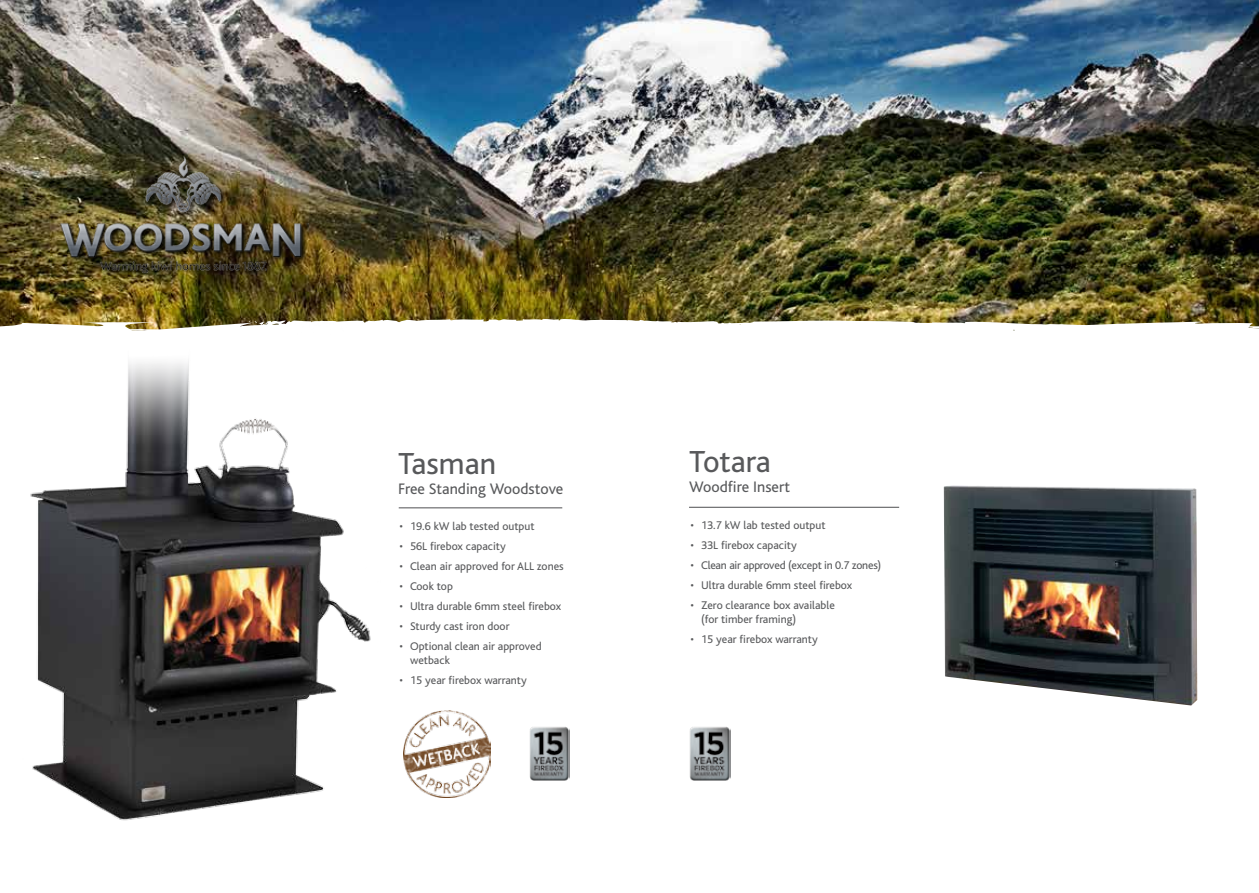
<style>
.page{position:relative;width:1259px;height:893px;background:#fff}
.page>*{position:absolute;margin:0;border:0;box-sizing:border-box;transform-origin:0 0}
.t1{font:31.8px "Bliss";color:#58595b}
.t2{font:15.9px "Bliss";color:#58595b}
.t3{font:11.7px/14.1px "Bliss";color:#58595b}
.t4{font:11.7px "Bliss";letter-spacing:-.02em;color:#58595b}
</style>
<div class="page">
<img style="left:0;top:0;width:1259px;height:318px">
<img style="left:389px;top:318px;width:870px;height:13px">
<img style="left:53px;top:151px;width:255px;height:128px">
<hr style="left:399px;top:507px;width:163px;height:1px;background:#58595b">
<img style="left:403px;top:710px;width:87px;height:87px">
<img style="left:529px;top:726px;width:41px;height:55px">
<img style="left:689px;top:726px;width:41px;height:55px">
<hr style="left:689px;top:507px;width:210px;height:1px;background:#58595b">
<img style="left:943px;top:485px;width:254px;height:220px">
<img style="left:0;top:315px;width:389px;height:506px">
<h1 class="t1" style="left:398px;top:446px;width:100px">Tasman</h1>
<h2 class="t2" style="left:398px;top:480px;width:167px">Free Standing Woodstove</h2>
<p class="t3" style="left:399px;top:520px;width:137px">• 19.6 kW lab tested output</p>
<p class="t3" style="left:399px;top:540px;width:108px">• 56L firebox capacity</p>
<p class="t3" style="left:399px;top:560px;width:166px">• Clean air approved for ALL zones</p>
<p class="t3" style="left:399px;top:580px;width:55px">• Cook top</p>
<p class="t3" style="left:399px;top:600px;width:163px">• Ultra durable 6mm steel firebox</p>
<p class="t3" style="left:399px;top:620px;width:111px">• Sturdy cast iron door</p>
<p class="t3" style="left:410px;top:640px;width:133px;text-indent:-11px">• Optional clean air approved wetback</p>
<p class="t3" style="left:399px;top:674px;width:129px">• 15 year firebox warranty</p>
<h1 class="t1" style="left:689px;top:445px;width:83px">Totara</h1>
<h2 class="t2" style="left:689px;top:479px;width:103px">Woodfire Insert</h2>
<p class="t3" style="left:690px;top:518px;width:137px">• 13.7 kW lab tested output</p>
<p class="t3" style="left:690px;top:538px;width:108px">• 33L firebox capacity</p>
<p class="t4" style="left:690px;top:559px;width:192px">• Clean air approved (except in 0.7 zones)</p>
<p class="t3" style="left:690px;top:578px;width:163px">• Ultra durable 6mm steel firebox</p>
<p class="t3" style="left:701px;top:598px;width:135px;text-indent:-11px">• Zero clearance box available (for timber framing)</p>
<p class="t3" style="left:690px;top:632px;width:129px">• 15 year firebox warranty</p>
</div>
